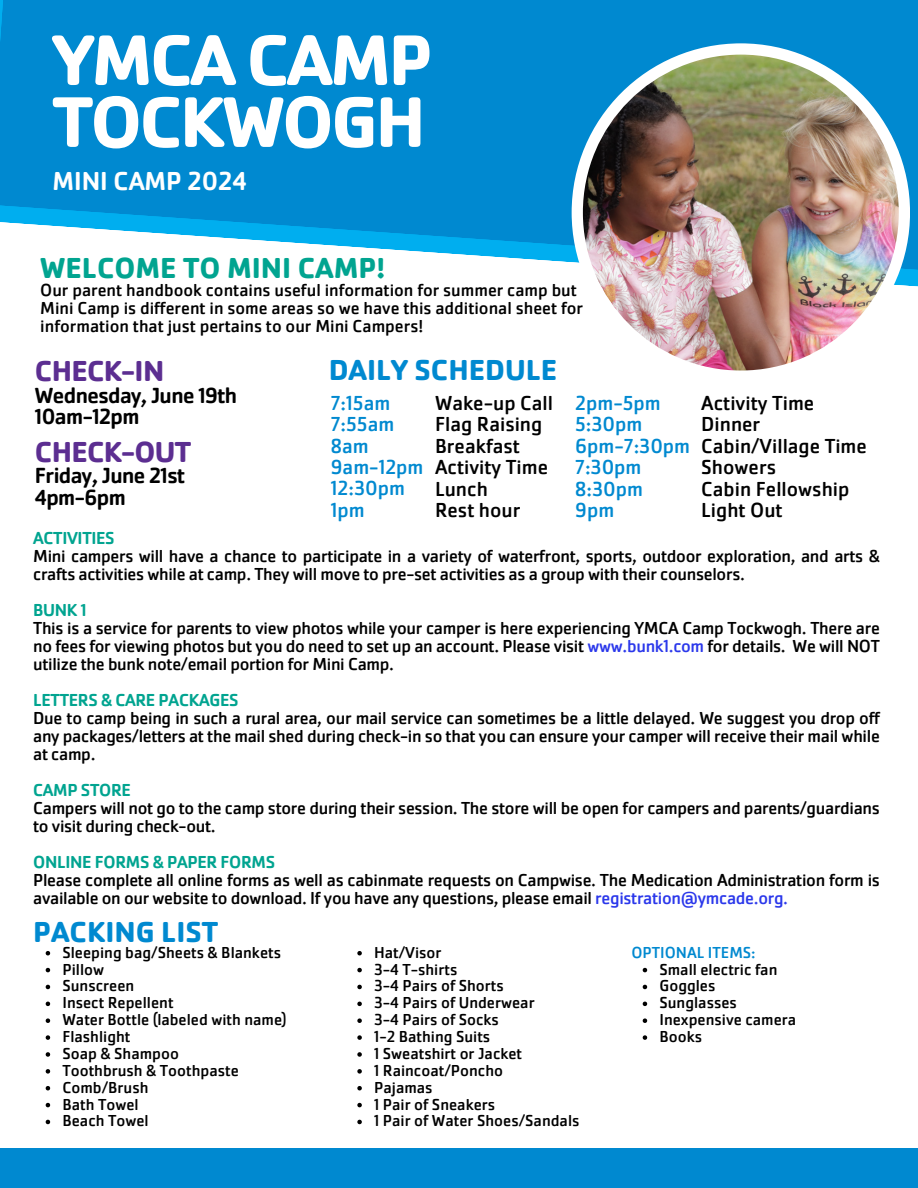
<style>
.page{position:relative;width:918px;height:1188px;background:#fff}
.page>*{position:absolute;margin:0;border:0;box-sizing:border-box;transform-origin:0 0}
.t1{font:700 74.25px "Cachet Pro";letter-spacing:-.04em;color:#fff}
.t2{font:700 30px "Cachet Pro";color:#0089d0}
.t3{font:700 30px "Cachet Pro";color:#01a490}
.t4{font:700 30px "Cachet Pro";letter-spacing:-.025em;color:#5c2e91}
.t5{font:500 27px "Cachet Pro";color:#fff}
.t6{font:500 22.65px "Cachet Pro";letter-spacing:-.025em;color:#000}
.t7{font:21px "Cachet Pro";color:#000}
.t8{font:21px "Cachet Pro";color:#0089d0}
.t9{font:18px/18px "Cachet Pro";letter-spacing:-.015em;color:#000}
.t10{font:500 18px "Cachet Pro";letter-spacing:-.015em;color:#01a490}
.t11{font:16.5px "Cachet Pro";color:#000}
.t12{font:16.5px "Cachet Pro";color:#0089d0}
.s1{color:#2b38eb}
</style>
<div class="page">
<svg style="left:0;top:0;width:918px;height:275px;background:#1a97d6"></svg>
<div style="left:572px;top:43px;width:338px;height:339px;background:#fff;border-radius:50%"></div>
<img style="left:583px;top:55px;width:316px;height:316px;border-radius:50%">
<div style="left:0;top:1148px;width:918px;height:40px;background:#0089d0"></div>
<svg style="left:46px;top:951px;width:4px;height:4px"></svg>
<svg style="left:46px;top:968px;width:4px;height:4px"></svg>
<svg style="left:46px;top:985px;width:4px;height:4px"></svg>
<svg style="left:46px;top:1002px;width:4px;height:4px"></svg>
<svg style="left:46px;top:1018px;width:4px;height:5px"></svg>
<svg style="left:46px;top:1035px;width:4px;height:5px"></svg>
<svg style="left:46px;top:1052px;width:4px;height:5px"></svg>
<svg style="left:46px;top:1069px;width:4px;height:5px"></svg>
<svg style="left:46px;top:1086px;width:4px;height:4px"></svg>
<svg style="left:46px;top:1103px;width:4px;height:4px"></svg>
<svg style="left:46px;top:1120px;width:4px;height:4px"></svg>
<svg style="left:357px;top:951px;width:5px;height:4px"></svg>
<svg style="left:357px;top:968px;width:5px;height:4px"></svg>
<svg style="left:357px;top:985px;width:5px;height:4px"></svg>
<svg style="left:357px;top:1002px;width:5px;height:4px"></svg>
<svg style="left:357px;top:1018px;width:5px;height:5px"></svg>
<svg style="left:357px;top:1035px;width:5px;height:5px"></svg>
<svg style="left:357px;top:1052px;width:5px;height:5px"></svg>
<svg style="left:357px;top:1069px;width:5px;height:5px"></svg>
<svg style="left:357px;top:1086px;width:5px;height:4px"></svg>
<svg style="left:357px;top:1103px;width:5px;height:4px"></svg>
<svg style="left:357px;top:1120px;width:5px;height:4px"></svg>
<svg style="left:643px;top:968px;width:4px;height:4px"></svg>
<svg style="left:643px;top:985px;width:4px;height:4px"></svg>
<svg style="left:643px;top:1002px;width:4px;height:4px"></svg>
<svg style="left:643px;top:1018px;width:4px;height:5px"></svg>
<svg style="left:643px;top:1035px;width:4px;height:5px"></svg>
<p class="t1" style="left:52px;top:13px;width:382px">YMCA CAMP</p>
<p class="t1" style="left:52px;top:75px;width:375px">TOCKWOGH</p>
<p class="t5" style="left:52px;top:164px;width:196px">MINI CAMP 2024</p>
<p class="t3" style="left:40px;top:249px;width:347px">WELCOME TO MINI CAMP!</p>
<p class="t9" style="left:40px;top:281px;width:544px">Our parent handbook contains useful information for summer camp but<br>Mini Camp is different in some areas so we have this additional sheet for information that just pertains to our Mini Campers!</p>
<p class="t4" style="left:35px;top:352px;width:131px">CHECK-IN</p>
<p class="t6" style="left:35px;top:381px;width:204px">Wednesday, June 19th</p>
<p class="t6" style="left:35px;top:402px;width:106px">10am-12pm</p>
<p class="t4" style="left:35px;top:433px;width:158px">CHECK-OUT</p>
<p class="t6" style="left:35px;top:461px;width:152px">Friday, June 21st</p>
<p class="t6" style="left:35px;top:483px;width:92px">4pm-6pm</p>
<p class="t2" style="left:329px;top:351px;width:230px">DAILY SCHEDULE</p>
<p class="t8" style="left:331px;top:390px;width:61px">7:15am</p>
<p class="t8" style="left:331px;top:411px;width:65px">7:55am</p>
<p class="t8" style="left:331px;top:432px;width:39px">8am</p>
<p class="t8" style="left:331px;top:454px;width:94px">9am-12pm</p>
<p class="t8" style="left:331px;top:475px;width:76px">12:30pm</p>
<p class="t8" style="left:331px;top:496px;width:35px">1pm</p>
<p class="t7" style="left:435px;top:390px;width:120px">Wake-up Call</p>
<p class="t7" style="left:435px;top:411px;width:109px">Flag Raising</p>
<p class="t7" style="left:435px;top:432px;width:86px">Breakfast</p>
<p class="t7" style="left:435px;top:454px;width:115px">Activity Time</p>
<p class="t7" style="left:435px;top:475px;width:54px">Lunch</p>
<p class="t7" style="left:435px;top:497px;width:87px">Rest hour</p>
<p class="t8" style="left:575px;top:390px;width:87px">2pm-5pm</p>
<p class="t8" style="left:575px;top:411px;width:69px">5:30pm</p>
<p class="t8" style="left:575px;top:432px;width:117px">6pm-7:30pm</p>
<p class="t8" style="left:575px;top:454px;width:68px">7:30pm</p>
<p class="t8" style="left:575px;top:475px;width:69px">8:30pm</p>
<p class="t8" style="left:575px;top:497px;width:41px">9pm</p>
<p class="t7" style="left:701px;top:390px;width:115px">Activity Time</p>
<p class="t7" style="left:701px;top:411px;width:61px">Dinner</p>
<p class="t7" style="left:701px;top:432px;width:167px">Cabin/Village Time</p>
<p class="t7" style="left:701px;top:454px;width:76px">Showers</p>
<p class="t7" style="left:701px;top:475px;width:150px">Cabin Fellowship</p>
<p class="t7" style="left:701px;top:497px;width:83px">Light Out</p>
<p class="t10" style="left:33px;top:527px;width:83px">ACTIVITIES</p>
<p class="t9" style="left:33px;top:547px;width:848px">Mini campers will have a chance to participate in a variety of waterfront, sports, outdoor exploration, and arts &amp; crafts activities while at camp. They will move to pre-set activities as a group with their counselors.</p>
<p class="t10" style="left:33px;top:599px;width:55px">BUNK 1</p>
<p class="t9" style="left:33px;top:619px;width:848px;text-align:justify">This is a service for parents to view photos while your camper is here experiencing YMCA Camp Tockwogh. There are no fees for viewing photos but you do need to set up an account. Please visit <span class="s1">www.bunk1.com</span> for details. We will NOT utilize the bunk note/email portion for Mini Camp.</p>
<p class="t10" style="left:33px;top:689px;width:207px">LETTERS &amp; CARE PACKAGES</p>
<p class="t9" style="left:33px;top:709px;width:848px;text-align:justify">Due to camp being in such a rural area, our mail service can sometimes be a little delayed. We suggest you drop off any packages/letters at the mail shed during check-in so that you can ensure your camper will receive their mail while at camp.</p>
<p class="t10" style="left:33px;top:779px;width:99px">CAMP STORE</p>
<p class="t9" style="left:33px;top:799px;width:848px">Campers will not go to the camp store during their session. The store will be open for campers and parents/guardians to visit during check-out.</p>
<p class="t10" style="left:33px;top:851px;width:243px">ONLINE FORMS &amp; PAPER FORMS</p>
<p class="t9" style="left:33px;top:871px;width:848px">Please complete all online forms as well as cabinmate requests on Campwise. The Medication Administration form is available on our website to download. If you have any questions, please email <span class="s1">registration@ymcade.org.</span></p>
<p class="t2" style="left:33px;top:913px;width:187px">PACKING LIST</p>
<p class="t11" style="left:62px;top:942px;width:220px">Sleeping bag/Sheets &amp; Blankets</p>
<p class="t11" style="left:62px;top:959px;width:43px">Pillow</p>
<p class="t11" style="left:62px;top:975px;width:73px">Sunscreen</p>
<p class="t11" style="left:62px;top:992px;width:113px">Insect Repellent</p>
<p class="t11" style="left:62px;top:1009px;width:226px">Water Bottle (labeled with name)</p>
<p class="t11" style="left:62px;top:1026px;width:69px">Flashlight</p>
<p class="t11" style="left:62px;top:1043px;width:118px">Soap &amp; Shampoo</p>
<p class="t11" style="left:62px;top:1060px;width:178px">Toothbrush &amp; Toothpaste</p>
<p class="t11" style="left:62px;top:1077px;width:88px">Comb/Brush</p>
<p class="t11" style="left:62px;top:1094px;width:78px">Bath Towel</p>
<p class="t11" style="left:62px;top:1110px;width:88px">Beach Towel</p>
<p class="t11" style="left:374px;top:942px;width:69px">Hat/Visor</p>
<p class="t11" style="left:374px;top:959px;width:85px">3-4 T-shirts</p>
<p class="t11" style="left:374px;top:975px;width:131px">3-4 Pairs of Shorts</p>
<p class="t11" style="left:374px;top:992px;width:162px">3-4 Pairs of Underwear</p>
<p class="t11" style="left:374px;top:1009px;width:126px">3-4 Pairs of Socks</p>
<p class="t11" style="left:374px;top:1026px;width:118px">1-2 Bathing Suits</p>
<p class="t11" style="left:374px;top:1043px;width:150px">1 Sweatshirt or Jacket</p>
<p class="t11" style="left:374px;top:1060px;width:130px">1 Raincoat/Poncho</p>
<p class="t11" style="left:374px;top:1077px;width:60px">Pajamas</p>
<p class="t11" style="left:374px;top:1094px;width:123px">1 Pair of Sneakers</p>
<p class="t11" style="left:374px;top:1110px;width:207px">1 Pair of Water Shoes/Sandals</p>
<p class="t12" style="left:631px;top:942px;width:126px">OPTIONAL ITEMS:</p>
<p class="t11" style="left:659px;top:959px;width:120px">Small electric fan</p>
<p class="t11" style="left:659px;top:975px;width:57px">Goggles</p>
<p class="t11" style="left:659px;top:992px;width:79px">Sunglasses</p>
<p class="t11" style="left:659px;top:1009px;width:138px">Inexpensive camera</p>
<p class="t11" style="left:659px;top:1026px;width:44px">Books</p>
</div>
